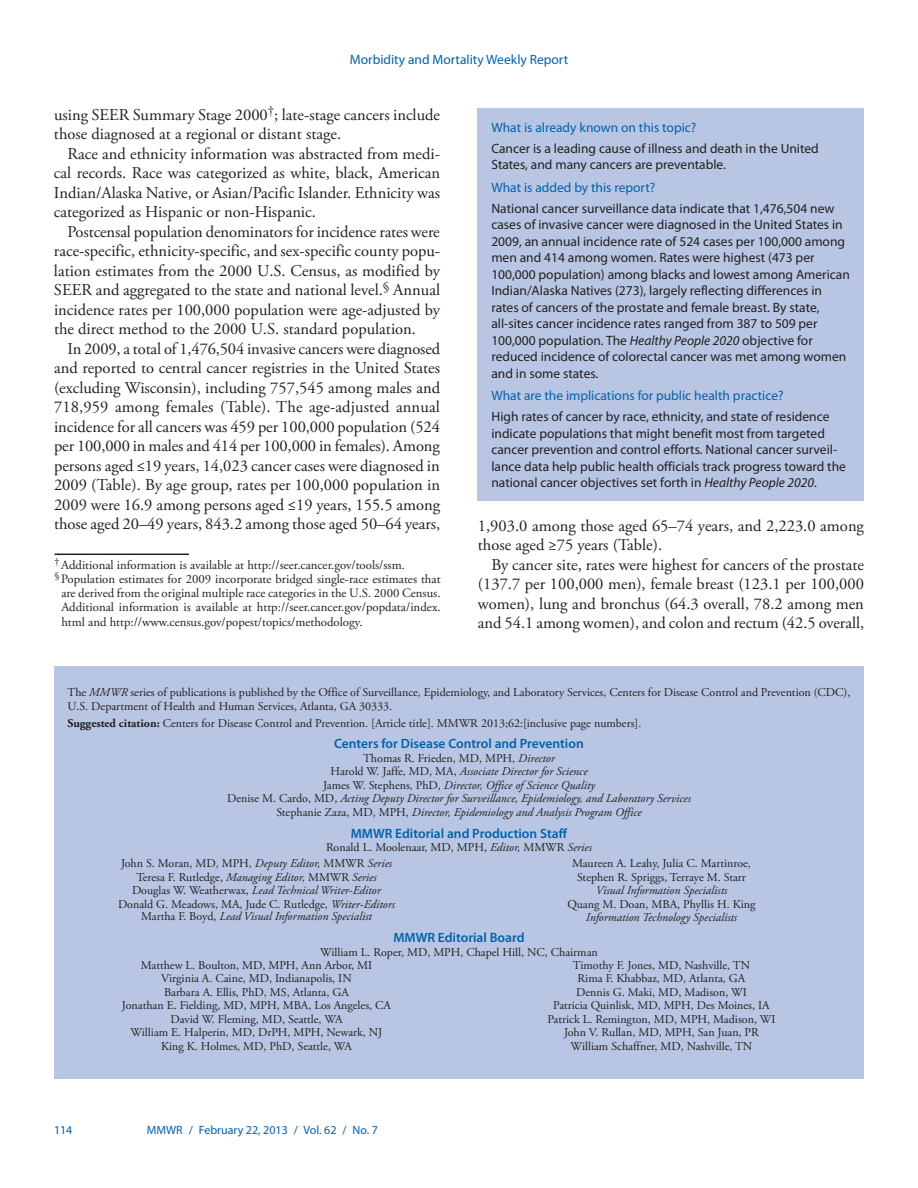
<style>
.page{position:relative;width:918px;height:1188px;background:#fff}
.page>*{position:absolute;margin:0;border:0;box-sizing:border-box;transform-origin:0 0}
.t1{font:16.5px/19.5px "Adobe Garamond Pro";color:#231f20;text-align:justify}
.t2{font:13.5px/16.5px "Myriad Pro";color:#231f20}
.t3{font:13.5px "Myriad Pro";color:#0161ab}
.t4{font:600 13.5px "Myriad Pro";color:#0161ab}
.t5{font:12.75px "Adobe Garamond Pro";color:#231f20}
.t6{font:12px/13.5px "Adobe Garamond Pro";color:#231f20;text-align:center}
.t7{font:italic 12px/13.5px "Adobe Garamond Pro";color:#231f20;text-align:center}
.t8{font:12px "Myriad Pro";color:#0161ab}
.s1{font-style:italic}
.s2{font-weight:700}
.s3{font-style:normal}
</style>
<div class="page">
<div style="left:54px;top:666px;width:810px;height:413px;background:#b8c6e3"></div>
<hr style="left:55px;top:554px;width:134px;height:1px;background:#231f20">
<div style="left:478px;top:108px;width:386px;height:393px;background:#b8c6e3"></div>
<p class="t3" style="left:350px;top:51px;width:220px">Morbidity and Mortality Weekly Report</p>
<p class="t1" style="left:54px;top:106px;width:388px">using SEER Summary Stage 2000<sup>†</sup>; late-stage cancers include those diagnosed at a regional or distant stage.</p>
<p class="t1" style="left:54px;top:145px;width:388px;text-indent:13px">Race and ethnicity information was abstracted from medi&shy;cal records. Race was categorized as white, black, American Indian/Alaska Native, or Asian/Pacific Islander. Ethnicity was categorized as Hispanic or non-Hispanic.</p>
<p class="t1" style="left:54px;top:223px;width:388px;text-indent:13px">Postcensal population denominators for incidence rates were race-specific, ethnicity-specific, and sex-specific county popu&shy;lation estimates from the 2000 U.S. Census, as modified by SEER and aggregated to the state and national level.<sup>§</sup> Annual incidence rates per 100,000 population were age-adjusted by the direct method to the 2000 U.S. standard population.</p>
<p class="t1" style="left:54px;top:340px;width:388px;text-indent:13px">In 2009, a total of 1,476,504 invasive cancers were diagnosed and reported to central cancer registries in the United States (excluding Wisconsin), including 757,545 among males and 718,959 among females (Table). The age-adjusted annual incidence for all cancers was 459 per 100,000 population (524 per 100,000 in males and 414 per 100,000 in females). Among persons aged ≤19 years, 14,023 cancer cases were diagnosed in 2009 (Table). By age group, rates per 100,000 population in 2009 were 16.9 among persons aged ≤19 years, 155.5 among those aged 20–49 years, 843.2 among those aged 50–64 years,</p>
<p class="t5" style="left:55px;top:557px;width:352px"><sup>†</sup> Additional information is available at http://seer.cancer.gov/tools/ssm.</p>
<p class="t5" style="left:55px;top:571px;width:388px"><sup>§</sup> Population estimates for 2009 incorporate bridged single-race estimates that</p>
<p class="t5" style="left:61px;top:585px;width:381px">are derived from the original multiple race categories in the U.S. 2000 Census.</p>
<p class="t5" style="left:61px;top:600px;width:381px">Additional information is available at http://seer.cancer.gov/popdata/index.</p>
<p class="t5" style="left:61px;top:614px;width:303px">html and http://www.census.gov/popest/topics/methodology.</p>
<p class="t3" style="left:491px;top:119px;width:206px">What is already known on this topic?</p>
<p class="t2" style="left:491px;top:140px;width:329px">Cancer is a leading cause of illness and death in the United<br>States, and many cancers are preventable.</p>
<p class="t3" style="left:491px;top:179px;width:165px">What is added by this report?</p>
<p class="t2" style="left:491px;top:200px;width:360px">National cancer surveillance data indicate that 1,476,504 new cases of invasive cancer were diagnosed in the United States in 2009, an annual incidence rate of 524 cases per 100,000 among men and 414 among women. Rates were highest (473 per 100,000 population) among blacks and lowest among American Indian/Alaska Natives (273), largely reflecting differences in rates of cancers of the prostate and female breast. By state, all-sites cancer incidence rates ranged from 387 to 509 per 100,000 population. The <span class="s1">Healthy People 2020</span> objective for reduced incidence of colorectal cancer was met among women and in some states.</p>
<p class="t3" style="left:491px;top:387px;width:294px">What are the implications for public health practice?</p>
<p class="t2" style="left:491px;top:408px;width:356px">High rates of cancer by race, ethnicity, and state of residence indicate populations that might benefit most from targeted cancer prevention and control efforts. National cancer surveil&shy;lance data help public health officials track progress toward the national cancer objectives set forth in <span class="s1">Healthy People 2020</span>.</p>
<p class="t1" style="left:478px;top:516px;width:388px">1,903.0 among those aged 65–74 years, and 2,223.0 among those aged ≥75 years (Table).</p>
<p class="t1" style="left:478px;top:555px;width:388px;text-indent:13px">By cancer site, rates were highest for cancers of the prostate (137.7 per 100,000 men), female breast (123.1 per 100,000 women), lung and bronchus (64.3 overall, 78.2 among men and 54.1 among women), and colon and rectum (42.5 overall,</p>
<p class="t6" style="left:68px;top:686px;width:784px;text-align:left">The <span class="s1">MMWR</span> series of publications is published by the Office of Surveillance, Epidemiology, and Laboratory Services, Centers for Disease Control and Prevention (CDC),<br>U.S. Department of Health and Human Services, Atlanta, GA 30333.</p>
<p class="t6" style="left:68px;top:717px;width:575px"><span class="s2">Suggested citation:</span> Centers for Disease Control and Prevention. [Article title]. MMWR 2013;62:[inclusive page numbers].</p>
<p class="t4" style="left:334px;top:735px;width:251px">Centers for Disease Control and Prevention</p>
<p class="t7" style="left:227px;top:752px;width:465px"><span class="s3">Thomas R. Frieden, MD, MPH,</span> Director<br><span class="s3">Harold W. Jaffe, MD, MA,</span> Associate Director for Science<br><span class="s3">James W. Stephens, PhD,</span> Director, Office of Science Quality<br><span class="s3">Denise M. Cardo, MD,</span> Acting Deputy Director for Surveillance, Epidemiology, and Laboratory Services <span class="s3">Stephanie Zaza, MD, MPH,</span> Director, Epidemiology and Analysis Program Office</p>
<p class="t4" style="left:351px;top:825px;width:218px">MMWR Editorial and Production Staff</p>
<p class="t6" style="left:121px;top:840px;width:472px;line-height:15.9px;text-align:left;text-indent:205px">Ronald L. Moolenaar, MD, MPH, <span class="s1">Editor,</span> MMWR <span class="s1">Series<br></span>John S. Moran, MD, MPH, <span class="s1">Deputy Editor,</span> MMWR <span class="s1">Series</span></p>
<p class="t6" style="left:118px;top:870px;width:278px">Teresa F. Rutledge, <span class="s1">Managing Editor,</span> MMWR <span class="s1">Series<br></span>Douglas W. Weatherwax, <span class="s1">Lead Technical Writer-Editor<br></span>Donald G. Meadows, MA, Jude C. Rutledge, <span class="s1">Writer-Editors</span></p>
<p class="t7" style="left:141px;top:909px;width:232px"><span class="s3">Martha F. Boyd,</span> Lead Visual Information Specialist</p>
<p class="t6" style="left:572px;top:857px;width:180px">Maureen A. Leahy, Julia C. Martinroe,<br>Stephen R. Spriggs, Terraye M. Starr</p>
<p class="t7" style="left:596px;top:884px;width:133px">Visual Information Specialists</p>
<p class="t6" style="left:567px;top:897px;width:190px">Quang M. Doan, MBA, Phyllis H. King</p>
<p class="t7" style="left:586px;top:911px;width:153px">Information Technology Specialists</p>
<p class="t4" style="left:393px;top:929px;width:133px">MMWR Editorial Board</p>
<p class="t6" style="left:320px;top:946px;width:279px">William L. Roper, MD, MPH, Chapel Hill, NC, Chairman</p>
<p class="t6" style="left:141px;top:959px;width:233px">Matthew L. Boulton, MD, MPH, Ann Arbor, MI</p>
<p class="t6" style="left:161px;top:972px;width:192px">Virginia A. Caine, MD, Indianapolis, IN</p>
<p class="t6" style="left:164px;top:986px;width:186px">Barbara A. Ellis, PhD, MS, Atlanta, GA</p>
<p class="t6" style="left:122px;top:999px;width:271px">Jonathan E. Fielding, MD, MPH, MBA, Los Angeles, CA</p>
<p class="t6" style="left:170px;top:1013px;width:174px">David W. Fleming, MD, Seattle, WA</p>
<p class="t6" style="left:131px;top:1026px;width:253px">William E. Halperin, MD, DrPH, MPH, Newark, NJ</p>
<p class="t6" style="left:161px;top:1040px;width:192px">King K. Holmes, MD, PhD, Seattle, WA</p>
<p class="t6" style="left:548px;top:959px;width:229px">Timothy F. Jones, MD, Nashville, TN<br>Rima F. Khabbaz, MD, Atlanta, GA<br>Dennis G. Maki, MD, Madison, WI<br>Patricia Quinlisk, MD, MPH, Des Moines, IA Patrick L. Remington, MD, MPH, Madison, WI John V. Rullan, MD, MPH, San Juan, PR William Schaffner, MD, Nashville, TN</p>
<p class="t8" style="left:54px;top:1123px;width:20px">114</p>
<p class="t8" style="left:147px;top:1123px;width:233px">MMWR / February 22, 2013 / Vol. 62 / No. 7</p>
</div>
